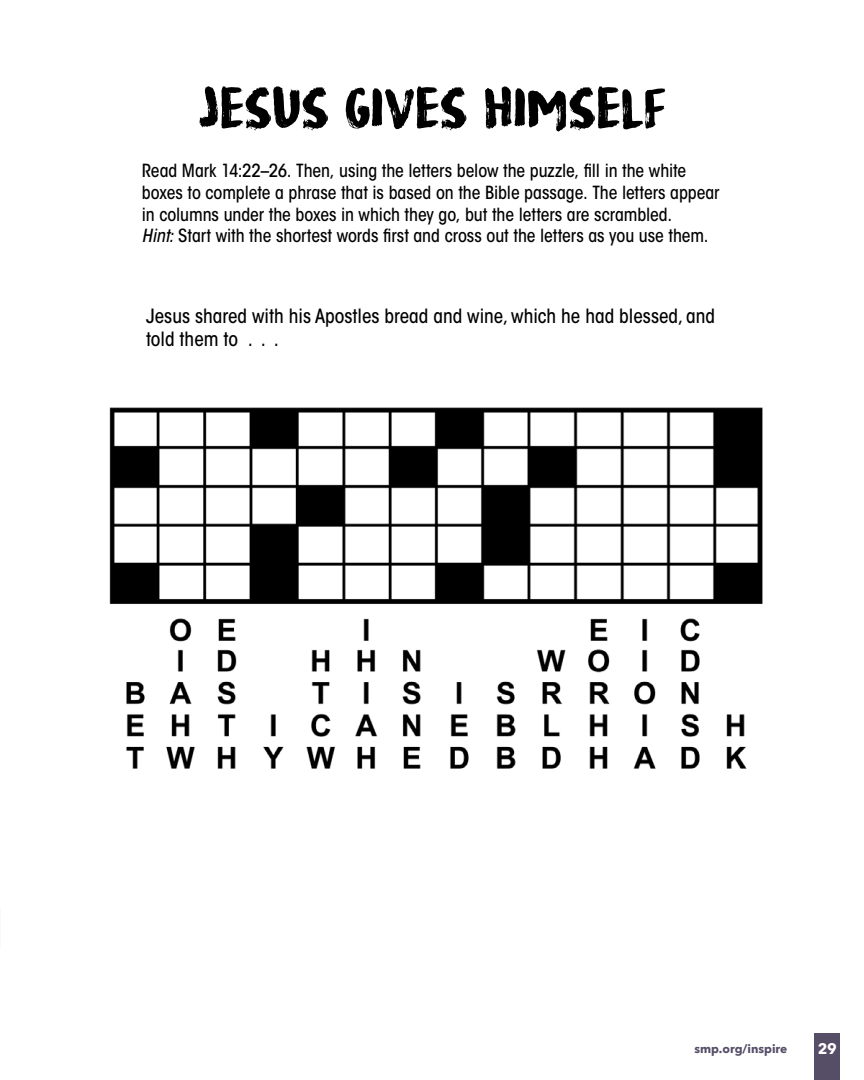
<style>
.page{position:relative;width:864px;height:1080px;background:#fff}
.page>*{position:absolute;margin:0;border:0;box-sizing:border-box;transform-origin:0 0}
.t1{font:60px "Reliable DEMO";color:#000}
.t2{font:500 condensed 19.5px/23.4px "ITC Avant Garde Std";color:#000}
.t3{font:500 condensed 18px/21.6px "ITC Avant Garde Std";letter-spacing:-.005em;color:#000}
.t4{font:700 15px "Avenir Next";color:#fff}
.t5{font:700 12px "Avenir Next";color:#564d67}
.s1{font-style:italic}
</style>
<div class="page">
<img style="left:109px;top:407px;width:654px;height:362px">
<div style="left:815px;top:1034px;width:25px;height:46px;background:#564d67"></div>
<h1 class="t1" style="left:198px;top:71px;width:469px">JESUS GIVES HIMSELF</h1>
<p class="t3" style="left:142px;top:160px;width:579px">Read Mark 14:22–26. Then, using the letters below the puzzle, fill in the white boxes to complete a phrase that is based on the Bible passage. The letters appear in columns under the boxes in which they go, but the letters are scrambled.<br><span class="s1">Hint:</span> Start with the shortest words first and cross out the letters as you use them.</p>
<p class="t2" style="left:146px;top:304px;width:571px">Jesus shared with his Apostles bread and wine, which he had blessed, and told them to . . .</p>
<p class="t5" style="left:695px;top:1038px;width:94px">smp.org/inspire</p>
<p class="t4" style="left:818px;top:1035px;width:21px">29</p>
</div>
